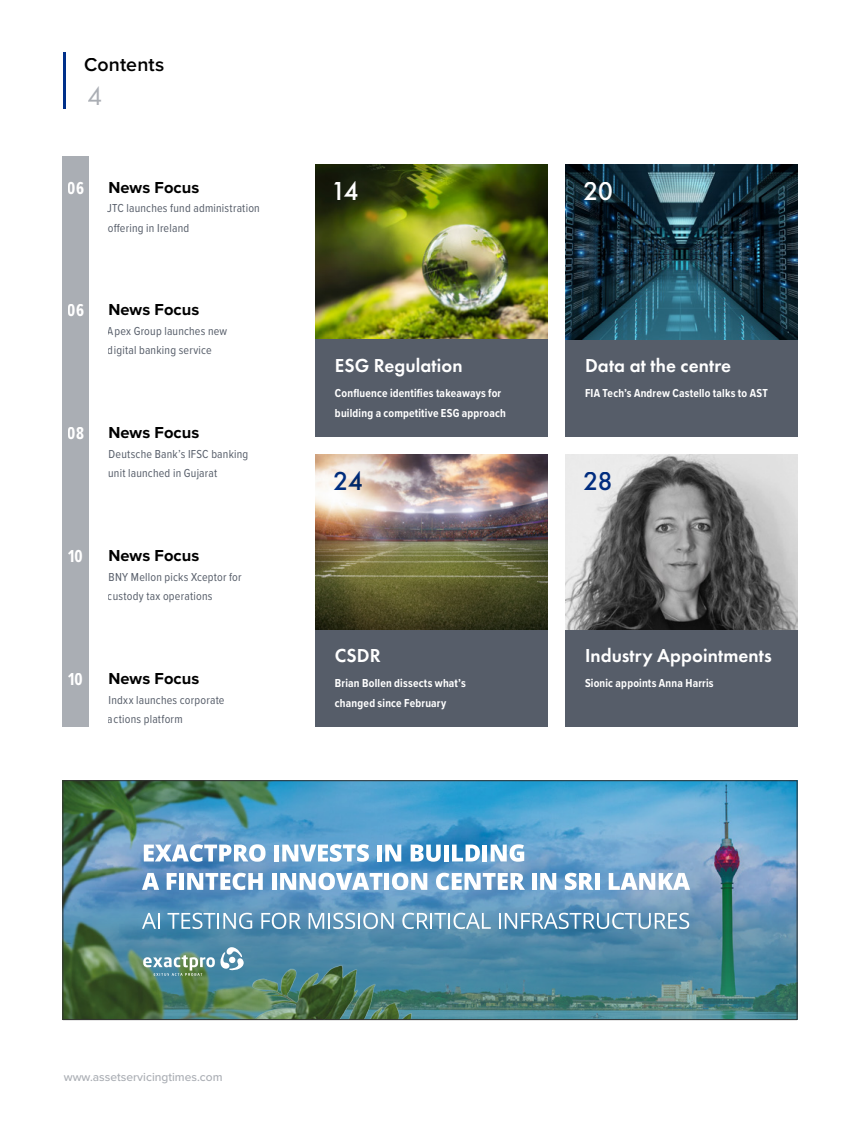
<style>
.page{position:relative;width:861px;height:1134px;background:#fff}
.page>*{position:absolute;margin:0;border:0;box-sizing:border-box;transform-origin:0 0}
.t1{font:500 27px "Futura PT";color:#fff}
.t2{font:500 27px "Futura PT";color:#00308a}
.t3{font:27px "Futura PT";color:#aaaeb4}
.t4{font:600 19.5px "Futura PT";letter-spacing:.005em;color:#fff}
.t5{font:600 19.5px "Proxima Nova";letter-spacing:.01em;color:#000}
.t6{font:700 18px "Proxima Nova Ex Cn";color:#fff}
.t7{font:700 16.5px "Proxima Nova";letter-spacing:.005em;color:#000}
.t8{font:12px/19.5px "Proxima Nova Cond";letter-spacing:.015em;color:#565d69}
.t9{font:700 12px/19.5px "Proxima Nova Cond";letter-spacing:.015em;color:#fff;scale:.96 1}
.t10{font:500 12px "Proxima Nova";color:#aaaeb4}
</style>
<div class="page">
<img style="left:315px;top:164px;width:233px;height:175px">
<div style="left:566px;top:339px;width:232px;height:97px;background:#565d69"></div>
<div style="left:566px;top:629px;width:232px;height:97px;background:#565d69"></div>
<div style="left:315px;top:339px;width:233px;height:97px;background:#565d69"></div>
<div style="left:315px;top:629px;width:233px;height:97px;background:#565d69"></div>
<img style="left:315px;top:454px;width:233px;height:175px">
<img style="left:566px;top:164px;width:232px;height:175px">
<img style="left:566px;top:454px;width:232px;height:175px">
<div style="left:62px;top:156px;width:27px;height:570px;background:#aaaeb4"></div>
<hr style="left:63px;top:52px;width:2px;height:57px;background:#00308a">
<svg style="left:287px;top:782px;width:508px;height:108px;background:#5ba2ce"></svg>
<svg style="left:299px;top:890px;width:496px;height:128px;background:#528aa3"></svg>
<img style="left:299px;top:947px;width:123px;height:71px">
<img style="left:64px;top:782px;width:223px;height:96px">
<img style="left:64px;top:878px;width:235px;height:140px">
<svg style="left:143px;top:947px;width:101px;height:29px;background:#75a2ab"></svg>
<svg style="left:142px;top:913px;width:18px;height:16px"></svg>
<svg style="left:167px;top:913px;width:85px;height:16px"></svg>
<svg style="left:261px;top:913px;width:40px;height:16px"></svg>
<svg style="left:309px;top:913px;width:85px;height:16px"></svg>
<svg style="left:402px;top:913px;width:89px;height:16px"></svg>
<svg style="left:499px;top:913px;width:190px;height:16px"></svg>
<svg style="left:144px;top:844px;width:122px;height:18px"></svg>
<div style="left:274px;top:845px;width:5px;height:16px;background:#fff"></div>
<svg style="left:282px;top:844px;width:87px;height:18px"></svg>
<div style="left:377px;top:845px;width:5px;height:16px;background:#fff"></div>
<svg style="left:385px;top:845px;width:16px;height:16px"></svg>
<svg style="left:411px;top:845px;width:30px;height:17px"></svg>
<div style="left:444px;top:845px;width:5px;height:16px;background:#fff"></div>
<svg style="left:452px;top:845px;width:28px;height:16px"></svg>
<hr style="left:483px;top:845px;width:4px;height:16px;background:#fff">
<svg style="left:491px;top:844px;width:33px;height:18px"></svg>
<svg style="left:142px;top:873px;width:17px;height:17px"></svg>
<svg style="left:167px;top:873px;width:10px;height:17px"></svg>
<div style="left:179px;top:873px;width:5px;height:17px;background:#fff"></div>
<svg style="left:187px;top:873px;width:76px;height:17px"></svg>
<div style="left:272px;top:873px;width:5px;height:17px;background:#fff"></div>
<svg style="left:280px;top:873px;width:102px;height:17px"></svg>
<hr style="left:385px;top:873px;width:4px;height:17px;background:#fff">
<svg style="left:392px;top:873px;width:35px;height:17px"></svg>
<svg style="left:436px;top:873px;width:89px;height:17px"></svg>
<div style="left:532px;top:873px;width:5px;height:17px;background:#fff"></div>
<svg style="left:540px;top:873px;width:16px;height:17px"></svg>
<svg style="left:565px;top:873px;width:29px;height:17px"></svg>
<hr style="left:595px;top:873px;width:4px;height:17px;background:#fff">
<svg style="left:609px;top:873px;width:81px;height:17px"></svg>
<div style="left:62px;top:780px;width:735px;height:240px;border:1px solid #333"></div>
<h2 class="t5" style="left:84px;top:50px;width:82px">Contents</h2>
<h1 class="t3" style="left:88px;top:80px;width:17px">4</h1>
<h3 class="t6" style="left:68px;top:175px;width:18px">06</h3>
<h3 class="t7" style="left:108px;top:175px;width:92px">News Focus</h3>
<p class="t8" style="left:107px;top:198px;width:154px">JTC launches fund administration offering in Ireland</p>
<h3 class="t6" style="left:68px;top:297px;width:18px">06</h3>
<h3 class="t7" style="left:108px;top:298px;width:92px">News Focus</h3>
<p class="t8" style="left:108px;top:321px;width:121px">Apex Group launches new digital banking service</p>
<h3 class="t6" style="left:68px;top:420px;width:18px">08</h3>
<h3 class="t7" style="left:108px;top:420px;width:92px">News Focus</h3>
<p class="t8" style="left:108px;top:444px;width:142px">Deutsche Bank’s IFSC banking unit launched in Gujarat</p>
<h3 class="t6" style="left:68px;top:543px;width:16px">10</h3>
<h3 class="t7" style="left:108px;top:543px;width:92px">News Focus</h3>
<p class="t8" style="left:108px;top:566px;width:135px">BNY Mellon picks Xceptor for custody tax operations</p>
<h3 class="t6" style="left:68px;top:666px;width:16px">10</h3>
<h3 class="t7" style="left:108px;top:667px;width:92px">News Focus</h3>
<p class="t8" style="left:108px;top:690px;width:118px">Indxx launches corporate actions platform</p>
<h1 class="t1" style="left:330px;top:175px;width:30px">14</h1>
<h1 class="t1" style="left:583px;top:175px;width:32px">20</h1>
<p class="t4" style="left:335px;top:353px;width:129px">ESG Regulation</p>
<p class="t9" style="left:335px;top:383px;width:179px">Confluence identifies takeaways for building a competitive ESG approach</p>
<p class="t4" style="left:585px;top:353px;width:148px">Data at the centre</p>
<p class="t9" style="left:585px;top:383px;width:192px">FIA Tech’s Andrew Castello talks to AST</p>
<h1 class="t2" style="left:333px;top:465px;width:32px">24</h1>
<h1 class="t2" style="left:583px;top:465px;width:31px">28</h1>
<p class="t4" style="left:335px;top:643px;width:47px">CSDR</p>
<p class="t9" style="left:335px;top:673px;width:138px">Brian Bollen dissects what’s changed since February</p>
<p class="t4" style="left:585px;top:643px;width:188px">Industry Appointments</p>
<p class="t9" style="left:585px;top:673px;width:135px">Sionic appoints Anna Harris</p>
<p class="t10" style="left:64px;top:1068px;width:160px">www.assetservicingtimes.com</p>
</div>
